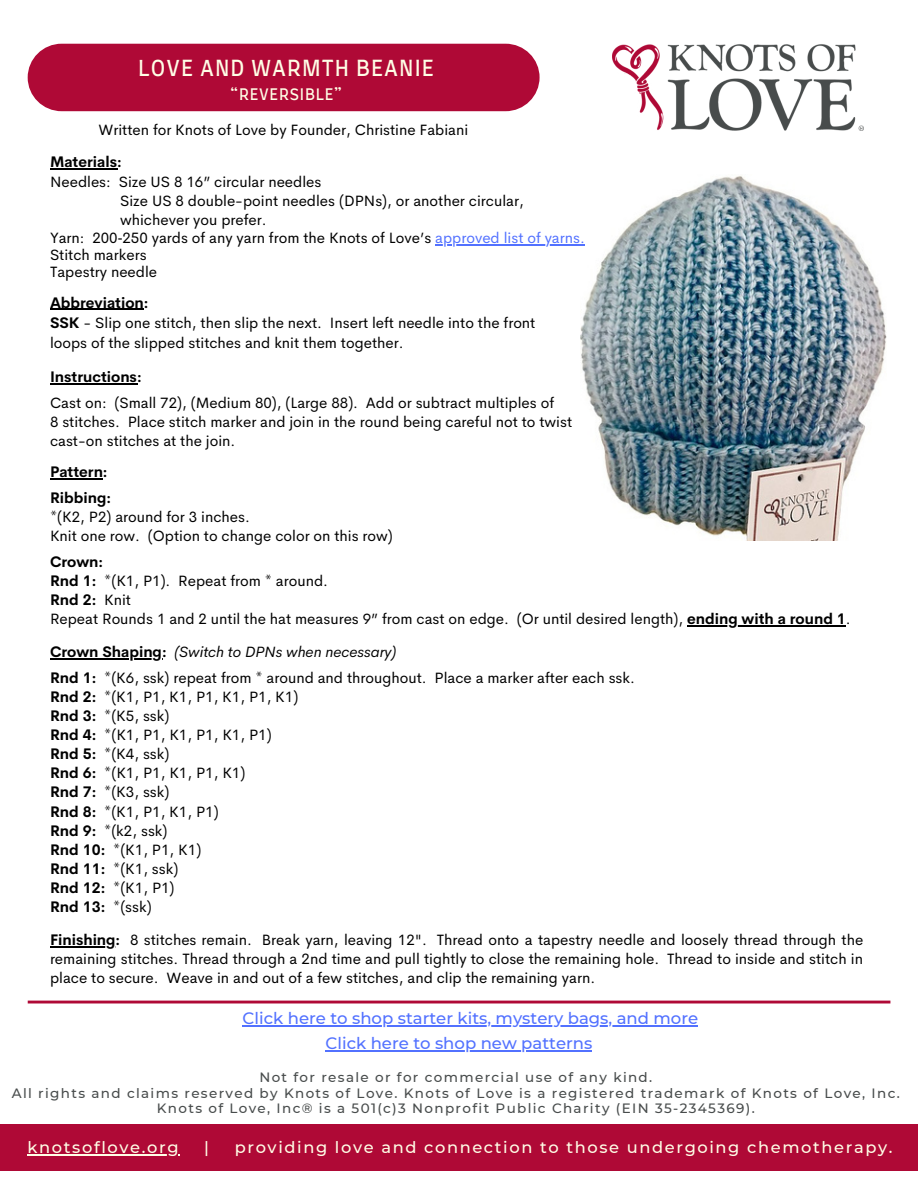
<style>
.page{position:relative;width:918px;height:1188px;background:#fff}
.page>*{position:absolute;margin:0;border:0;box-sizing:border-box;transform-origin:0 0}
.t1{font:21.3px "Farro";letter-spacing:.05em;color:#fffee6}
.t2{font:500 16.5px/24.8px "Montserrat";color:#5271ff}
.t3{font:500 16.2px "Montserrat";letter-spacing:.1em;color:#fffee6}
.t4{font:15.3px "Farro";letter-spacing:.05em;color:#fffee6}
.t5{font:15px/19.2px "Cerebri Sans";color:#000}
.t6{font:700 15px/25.8px "Cerebri Sans";color:#000}
.t7{font:500 13.5px/15.8px "Montserrat";letter-spacing:.1em;color:#484c4c;text-align:center}
.s1{font-family:"Noto Sans"}
.s2{color:#5271ff}
.s3{font-weight:700}
.s4{font-style:italic}
</style>
<div class="page">
<div style="left:0;top:1125px;width:918px;height:46px;background:#af0936"></div>
<div style="left:28px;top:44px;width:512px;height:67px;background:#af0936;border-radius:34px"></div>
<img style="left:613px;top:44px;width:251px;height:86px">
<hr style="left:28px;top:1001px;width:862px;height:2px;background:#af0936">
<hr style="left:50px;top:383px;width:87px;height:2px;background:#000">
<hr style="left:50px;top:478px;width:53px;height:1px;background:#000">
<hr style="left:687px;top:625px;width:159px;height:1px;background:#000">
<hr style="left:50px;top:658px;width:112px;height:1px;background:#000">
<hr style="left:50px;top:946px;width:66px;height:1px;background:#000">
<img style="left:581px;top:176px;width:306px;height:364px">
<hr style="left:50px;top:169px;width:67px;height:1px;background:#000">
<hr style="left:435px;top:244px;width:150px;height:1px;background:#5271ff">
<hr style="left:28px;top:1155px;width:152px;height:1px;background:#fffee6">
<hr style="left:243px;top:1026px;width:455px;height:1px;background:#5271ff">
<hr style="left:326px;top:1050px;width:266px;height:1px;background:#5271ff">
<hr style="left:50px;top:309px;width:94px;height:1px;background:#000">
<h1 class="t1" style="left:138px;top:59px;width:297px">LOVE AND WARMTH BEANIE</h1>
<p class="t4" style="left:231px;top:87px;width:113px">“REVERSIBLE”</p>
<p class="t5" style="left:98px;top:120px;width:371px">Written for Knots of Love by Founder, Christine Fabiani</p>
<p class="t6" style="left:50px;top:149px;width:73px">Materials:</p>
<p class="t5" style="left:50px;top:172px;width:273px">Needles: Size US 8 16” circular needles</p>
<p class="t5" style="left:120px;top:191px;width:405px">Size US 8 double-point needles (DPNs), or another circular,</p>
<p class="t5" style="left:120px;top:210px;width:148px">whichever you prefer.</p>
<p class="t5" style="left:50px;top:228px;width:536px">Yarn: 200<span class="s1">‑</span>250 yards of any yarn from the Knots of Love’s <span class="s2">approved list of yarns.</span></p>
<p class="t5" style="left:50px;top:245px;width:98px">Stitch markers</p>
<p class="t5" style="left:50px;top:262px;width:109px">Tapestry needle</p>
<p class="t5" style="left:50px;top:292px;width:487px;line-height:20.2px"><span class="s3">Abbreviation:<br>SSK</span> - Slip one stitch, then slip the next. Insert left needle into the front loops of the slipped stitches and knit them together.</p>
<p class="t6" style="left:50px;top:364px;width:93px">Instructions:</p>
<p class="t5" style="left:50px;top:393px;width:524px">Cast on: (Small 72), (Medium 80), (Large 88). Add or subtract multiples of<br>8 stitches. Place stitch marker and join in the round being careful not to twist cast-on stitches at the join.</p>
<p class="t6" style="left:50px;top:459px;width:63px">Pattern:<br>Ribbing:</p>
<p class="t5" style="left:50px;top:507px;width:344px">*(K2, P2) around for 3 inches.<br>Knit one row. (Option to change color on this row)</p>
<p class="t5" style="left:50px;top:552px;width:802px"><span class="s3">Crown:<br>Rnd 1:</span> *(K1, P1). Repeat from * around.<br><span class="s3">Rnd 2:</span> Knit<br>Repeat Rounds 1 and 2 until the hat measures 9” from cast on edge. (Or until desired length), <span class="s3">ending with a round 1</span>.</p>
<p class="t5" style="left:50px;top:639px;width:587px;line-height:25.8px"><span class="s3">Crown Shaping:</span> <span class="s4">(Switch to DPNs when necessary)<br></span><span class="s3">Rnd 1:</span> *(K6, ssk) repeat from * around and throughout. Place a marker after each ssk.</p>
<p class="t5" style="left:50px;top:687px;width:250px"><span class="s3">Rnd 2:</span> *(K1, P1, K1, P1, K1, P1, K1)<br><span class="s3">Rnd 3:</span> *(K5, ssk)<br><span class="s3">Rnd 4:</span> *(K1, P1, K1, P1, K1, P1)<br><span class="s3">Rnd 5:</span> *(K4, ssk)<br><span class="s3">Rnd 6:</span> *(K1, P1, K1, P1, K1)<br><span class="s3">Rnd 7:</span> *(K3, ssk)<br><span class="s3">Rnd 8:</span> *(K1, P1, K1, P1)<br><span class="s3">Rnd 9:</span> *(k2, ssk)<br><span class="s3">Rnd 10:</span> *(K1, P1, K1)<br><span class="s3">Rnd 11:</span> *(K1, ssk)<br><span class="s3">Rnd 12:</span> *(K1, P1)<br><span class="s3">Rnd 13:</span> *(ssk)</p>
<p class="t5" style="left:50px;top:930px;width:815px;text-align:justify"><span class="s3">Finishing:</span> 8 stitches remain. Break yarn, leaving 12". Thread onto a tapestry needle and loosely thread through the remaining stitches. Thread through a 2nd time and pull tightly to close the remaining hole. Thread to inside and stitch in place to secure. Weave in and out of a few stitches, and clip the remaining yarn.</p>
<p class="t2" style="left:326px;top:1006px;width:374px;text-indent:-83px">Click here to shop starter kits, mystery bags, and more<br>Click here to shop new patterns</p>
<p class="t7" style="left:12px;top:1069px;width:889px">Not for resale or for commercial use of any kind.<br>All rights and claims reserved by Knots of Love. Knots of Love is a registered trademark of Knots of Love, Inc.<br>Knots of Love, Inc® is a 501(c)3 Nonprofit Public Charity (EIN 35-2345369).</p>
<p class="t3" style="left:28px;top:1138px;width:152px">knotsoflove.org</p>
<p class="t3" style="left:204px;top:1138px;width:6px">|</p>
<p class="t3" style="left:235px;top:1138px;width:659px">providing love and connection to those undergoing chemotherapy.</p>
</div>
